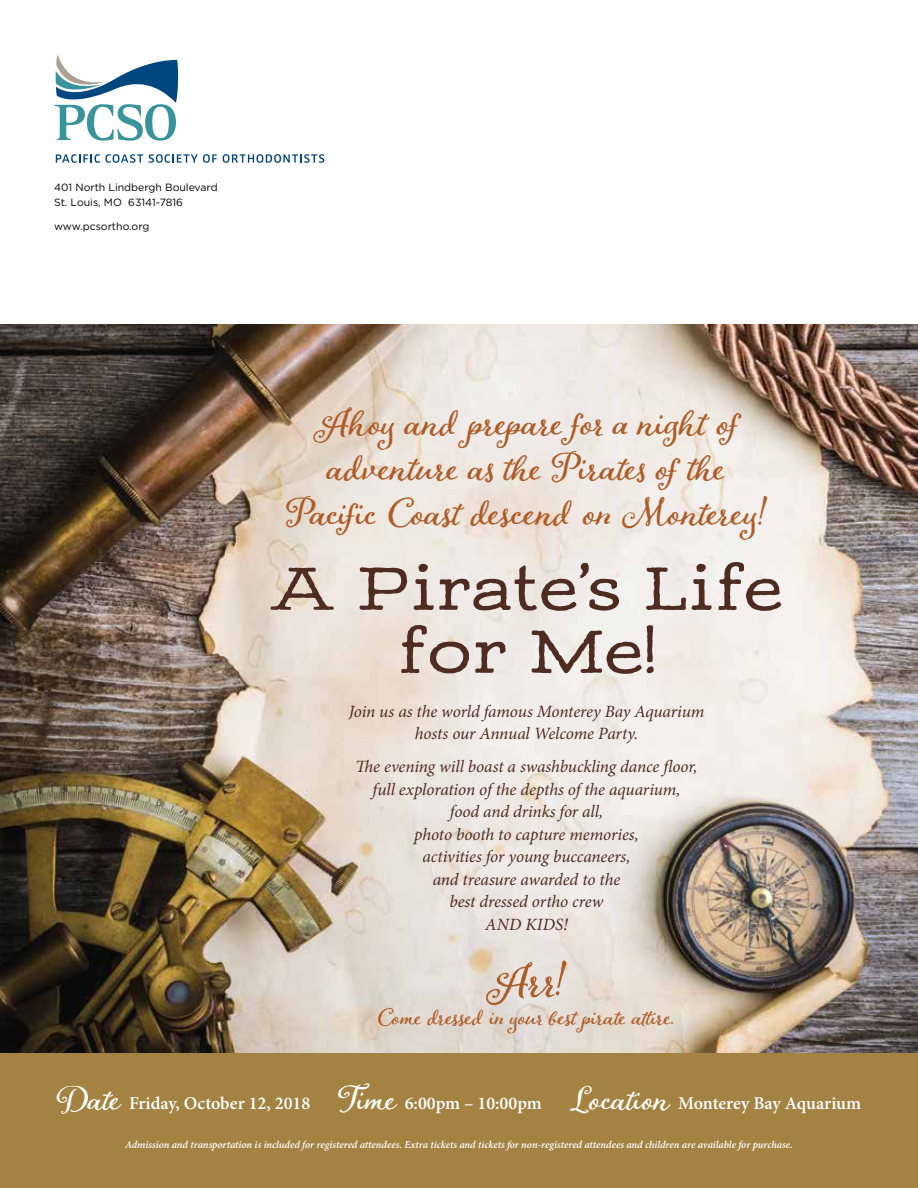
<style>
.page{position:relative;width:918px;height:1188px;background:#fff}
.page>*{position:absolute;margin:0;border:0;box-sizing:border-box;transform-origin:0 0}
.t1{font:63px/63px "Adorn Slab Serif";color:#4f2c22;text-align:center}
.t2{font:54px "Adorn Bouquet";color:#ae5c28}
.t3{font:45px/45px "Adorn Bouquet";color:#ae5c28;text-align:center}
.t4{font:27px "Adorn Bouquet";color:#ae5c28}
.t5{font:600 18px "Minion Pro";color:#fff}
.t6{font:italic 17.25px/22.5px "Minion Pro";letter-spacing:-.01em;color:#4f2c22;text-align:center}
.t7{font:italic 600 10.5px "Minion Pro";letter-spacing:-.005em;color:#fff}
.t8{font:10.5px/15px "Gotham";color:#000}
.s1{font-family:"Adorn Bouquet";font-weight:400;font-size:39px}
</style>
<div class="page">
<svg style="left:56px;top:154px;width:87px;height:9px"></svg>
<svg style="left:149px;top:154px;width:68px;height:9px"></svg>
<svg style="left:223px;top:154px;width:101px;height:9px"></svg>
<svg style="left:54px;top:54px;width:125px;height:87px"></svg>
<img style="left:0;top:324px;width:918px;height:729px">
<div style="left:0;top:1053px;width:918px;height:135px;background:#a48242"></div>
<p class="t8" style="left:54px;top:180px;width:165px">401 North Lindbergh Boulevard<br>St. Louis, MO 63141-7816</p>
<p class="t8" style="left:54px;top:219px;width:97px">www.pcsortho.org</p>
<h3 class="t3" style="left:286px;top:396px;width:482px">Ahoy and prepare for a night of adventure as the Pirates of the<br>Pacific Coast descend on Monterey!</h3>
<h1 class="t1" style="left:269px;top:557px;width:516px">A Pirate’s Life for Me!</h1>
<p class="t6" style="left:349px;top:700px;width:357px">Join us as the world famous Monterey Bay Aquarium hosts our Annual Welcome Party.</p>
<p class="t6" style="left:356px;top:756px;width:343px">The evening will boast a swashbuckling dance floor, full exploration of the depths of the aquarium,<br>food and drinks for all,<br>photo booth to capture memories,<br>activities for young buccaneers,<br>and treasure awarded to the<br>best dressed ortho crew<br>AND KIDS!</p>
<h2 class="t2" style="left:487px;top:944px;width:80px">Arr!</h2>
<h3 class="t4" style="left:378px;top:999px;width:298px">Come dressed in your best pirate attire.</h3>
<p class="t5" style="left:57px;top:1090px;width:806px"><span class="s1">Date</span> Friday, October 12, 2018 <span class="s1">Time</span> 6:00pm – 10:00pm <span class="s1">Location</span> Monterey Bay Aquarium</p>
<p class="t7" style="left:125px;top:1137px;width:669px">Admission and transportation is included for registered attendees. Extra tickets and tickets for non-registered attendees and children are available for purchase.</p>
</div>
